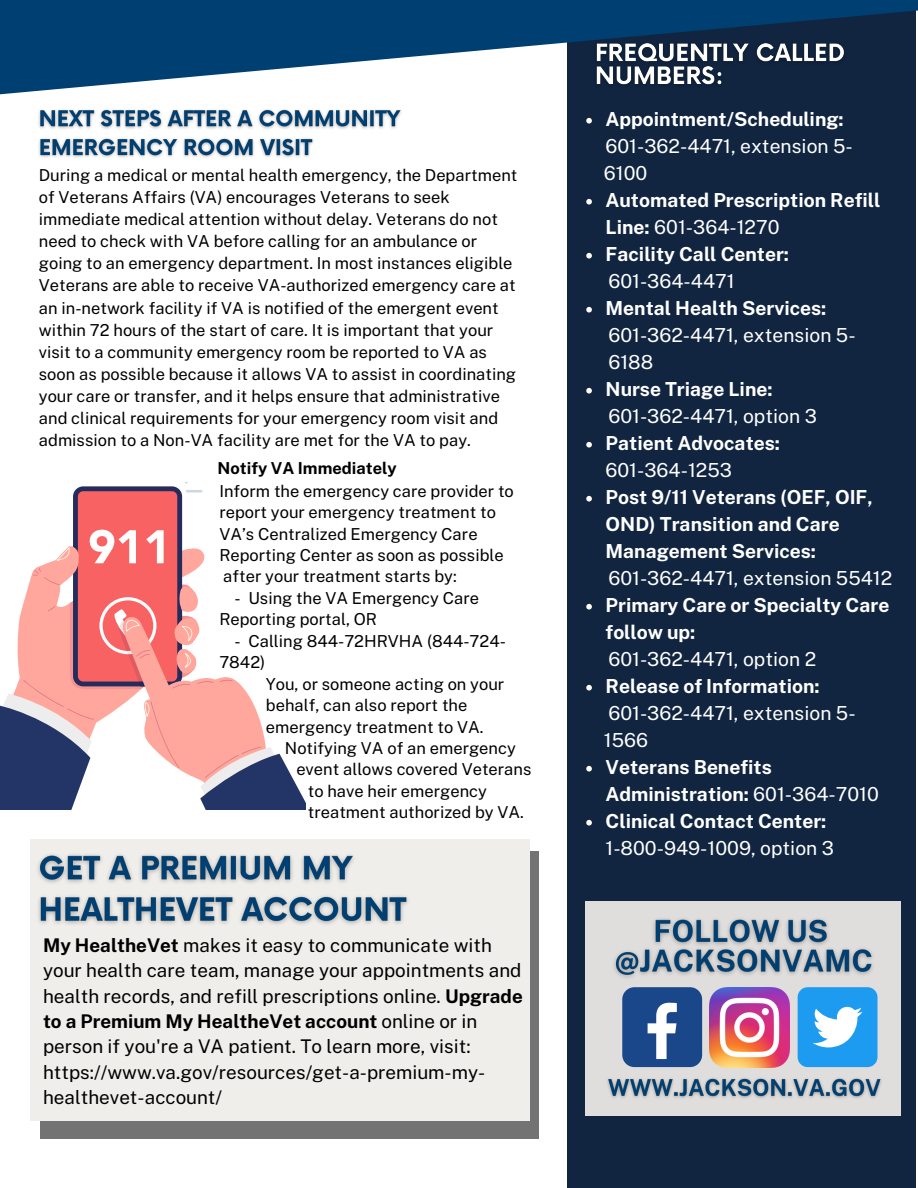
<style>
.page{position:relative;width:918px;height:1188px;background:#fff}
.page>*{position:absolute;margin:0;border:0;box-sizing:border-box;transform-origin:0 0}
.t1{font:700 19.35px/27px "Public Sans";color:#fff}
.t2{font:19.35px/27px "Public Sans";color:#fff}
.t3{font:18.9px/25.5px "Public Sans";color:#000}
.t4{font:16.5px/22.2px "Public Sans";color:#000}
.t5{font:700 16.5px "Public Sans";color:#000}
.s1{font-weight:700}
.s2{font-weight:400}
</style>
<div class="page">
<div style="left:568px;top:0;width:348px;height:1188px;background:#112541"></div>
<svg style="left:0;top:0;width:918px;height:117px;fill:#003f72"></svg>
<svg style="left:0;top:482px;width:305px;height:328px"></svg>
<img style="left:33px;top:102px;width:374px;height:56px">
<div style="left:40px;top:852px;width:499px;height:286px;background:#737373"></div>
<div style="left:30px;top:839px;width:499px;height:282px;background:#efeeeb"></div>
<img style="left:38px;top:854px;width:370px;height:71px">
<svg style="left:586px;top:118px;width:6px;height:6px"></svg>
<svg style="left:586px;top:199px;width:6px;height:6px"></svg>
<svg style="left:586px;top:253px;width:6px;height:6px"></svg>
<svg style="left:586px;top:307px;width:6px;height:6px"></svg>
<svg style="left:586px;top:388px;width:6px;height:6px"></svg>
<svg style="left:586px;top:442px;width:6px;height:6px"></svg>
<svg style="left:586px;top:496px;width:6px;height:6px"></svg>
<svg style="left:586px;top:604px;width:6px;height:6px"></svg>
<svg style="left:586px;top:685px;width:6px;height:6px"></svg>
<svg style="left:586px;top:766px;width:6px;height:6px"></svg>
<svg style="left:586px;top:820px;width:6px;height:6px"></svg>
<img style="left:589px;top:35px;width:262px;height:64px">
<div style="left:586px;top:902px;width:314px;height:213px;background:#dfdedc"></div>
<div style="left:622px;top:987px;width:80px;height:80px;background:#1a4789;border-radius:12px"></div>
<svg style="left:648px;top:1003px;width:29px;height:56px"></svg>
<img style="left:710px;top:987px;width:80px;height:80px">
<div style="left:798px;top:987px;width:80px;height:80px;background:#1d9bf0;border-radius:10px"></div>
<svg style="left:813px;top:1007px;width:50px;height:40px"></svg>
<img style="left:614px;top:919px;width:259px;height:59px">
<img style="left:607px;top:1078px;width:274px;height:20px">
<p class="t4" style="left:39px;top:164px;width:480px">During a medical or mental health emergency, the Department of Veterans Affairs (VA) encourages Veterans to seek immediate medical attention without delay. Veterans do not need to check with VA before calling for an ambulance or going to an emergency department. In most instances eligible Veterans are able to receive VA-authorized emergency care at an in-network facility if VA is notified of the emergent event within 72 hours of the start of care. It is important that your visit to a community emergency room be reported to VA as soon as possible because it allows VA to assist in coordinating your care or transfer, and it helps ensure that administrative and clinical requirements for your emergency room visit and admission to a Non-VA facility are met for the VA to pay.</p>
<p class="t5" style="left:218px;top:459px;width:181px">Notify VA Immediately</p>
<p class="t4" style="left:219px;top:480px;width:296px;line-height:21.3px">Inform the emergency care provider to report your emergency treatment to VA’s Centralized Emergency Care Reporting Center as soon as possible after your treatment starts by:</p>
<p class="t4" style="left:219px;top:587px;width:261px;line-height:21.3px;text-indent:15px">- Using the VA Emergency Care<br>Reporting portal, OR</p>
<p class="t4" style="left:219px;top:630px;width:288px;line-height:21.3px;text-indent:15px">- Calling 844-72HRVHA (844-724-<br>7842)</p>
<p class="t4" style="left:266px;top:673px;width:240px;line-height:21.3px">You, or someone acting on your behalf, can also report the emergency treatment to VA.</p>
<p class="t4" style="left:285px;top:737px;width:232px">Notifying VA of an emergency</p>
<p class="t4" style="left:296px;top:758px;width:237px">event allows covered Veterans</p>
<p class="t4" style="left:308px;top:780px;width:181px">to have heir emergency</p>
<p class="t4" style="left:308px;top:801px;width:218px">treatment authorized by VA.</p>
<p class="t3" style="left:43px;top:932px;width:481px"><span class="s1">My HealtheVet</span> makes it easy to communicate with your health care team, manage your appointments and health records, and refill prescriptions online. <span class="s1">Upgrade to a Premium My HealtheVet account</span> online or in person if you're a VA patient. To learn more, visit: https://www.va.gov/resources/get-a-premium-my&shy;healthevet-account/</p>
<p class="t1" style="left:606px;top:105px;width:240px">Appointment/Scheduling:</p>
<p class="t2" style="left:604px;top:132px;width:250px">601-362-4471, extension 5-<br>6100</p>
<p class="t1" style="left:606px;top:186px;width:276px">Automated Prescription Refill<br>Line: <span class="s2">601-364-1270<br></span>Facility Call Center:</p>
<p class="t1" style="left:606px;top:294px;width:222px">Mental Health Services:</p>
<p class="t2" style="left:608px;top:267px;width:128px">601-364-4471</p>
<p class="t2" style="left:608px;top:321px;width:249px">601-362-4471, extension 5-<br>6188</p>
<p class="t2" style="left:608px;top:402px;width:210px">601-362-4471, option 3</p>
<p class="t2" style="left:606px;top:456px;width:128px">601-364-1253</p>
<p class="t1" style="left:606px;top:375px;width:169px">Nurse Triage Line:</p>
<p class="t1" style="left:606px;top:429px;width:176px">Patient Advocates:</p>
<p class="t1" style="left:606px;top:483px;width:269px">Post 9/11 Veterans (OEF, OIF,<br>OND) Transition and Care</p>
<p class="t1" style="left:606px;top:537px;width:212px">Management Services:</p>
<p class="t2" style="left:608px;top:564px;width:285px">601-362-4471, extension 55412</p>
<p class="t1" style="left:606px;top:591px;width:285px">Primary Care or Specialty Care follow up:</p>
<p class="t1" style="left:606px;top:672px;width:216px">Release of Information:</p>
<p class="t2" style="left:608px;top:645px;width:209px">601-362-4471, option 2</p>
<p class="t2" style="left:604px;top:699px;width:253px">601-362-4471, extension 5-<br>1566</p>
<p class="t1" style="left:606px;top:753px;width:275px">Veterans Benefits<br>Administration: <span class="s2">601-364-7010<br></span>Clinical Contact Center:</p>
<p class="t2" style="left:606px;top:834px;width:230px">1-800-949-1009, option 3</p>
</div>
